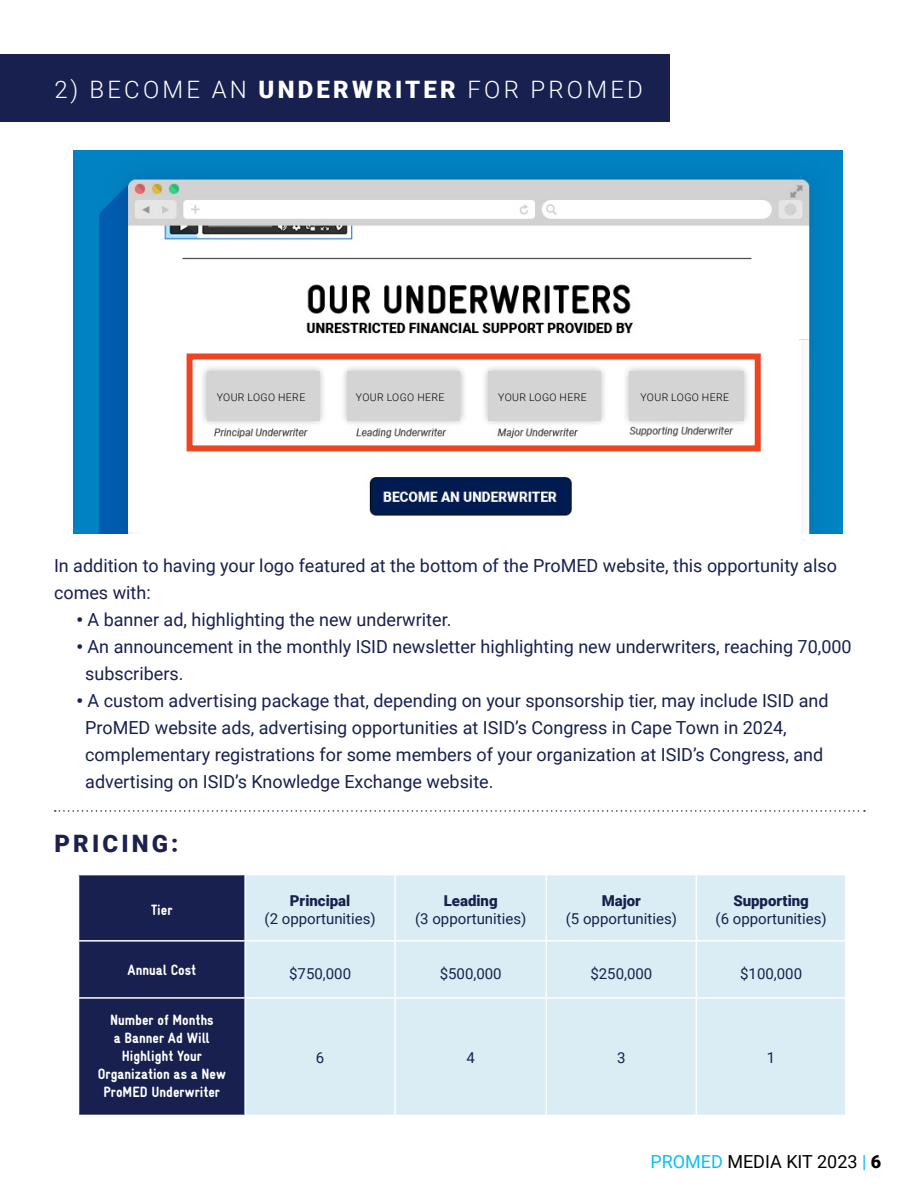
<style>
.page{position:relative;width:918px;height:1188px;background:#fff}
.page>*{position:absolute;margin:0;border:0;box-sizing:border-box;transform-origin:0 0}
.t1{font:300 24px "Roboto";letter-spacing:.135em;color:#fff}
.t2{font:900 24px "Roboto";letter-spacing:.135em;color:#1c214e}
.t3{font:18px/27px "Roboto";color:#17204e}
.t4{font:18px "Roboto";color:#000}
.t5{font:15px "Roboto";color:#17204e}
.t6{font:900 15px/18px "Gravur Condensed Pro";color:#fff;text-align:center}
.t7{font:900 15px "Roboto";color:#17204e}
.t8{font:300 10.5px "Roboto";letter-spacing:.035em;color:#000}
.s1{font-weight:900}
.s2{color:#0bc0f1}
</style>
<div class="page">
<div style="left:79px;top:875px;width:166px;height:66px;background:#17204e"></div>
<div style="left:245px;top:875px;width:150px;height:66px;background:#daedf4"></div>
<div style="left:396px;top:875px;width:449px;height:65px;background:#daedf4"></div>
<div style="left:79px;top:942px;width:165px;height:173px;background:#17204e"></div>
<div style="left:246px;top:942px;width:599px;height:173px;background:#daedf4"></div>
<hr style="left:244px;top:875px;width:2px;height:65px;background:#fff">
<hr style="left:78px;top:940px;width:167px;height:2px;background:#fff">
<hr style="left:245px;top:940px;width:150px;height:2px;background:#fff">
<hr style="left:394px;top:875px;width:2px;height:65px;background:#fff">
<hr style="left:546px;top:875px;width:1px;height:65px;background:#fff">
<hr style="left:696px;top:875px;width:1px;height:65px;background:#fff">
<hr style="left:546px;top:942px;width:1px;height:55px;background:#fff">
<hr style="left:696px;top:942px;width:1px;height:55px;background:#fff">
<hr style="left:546px;top:999px;width:1px;height:116px;background:#fff">
<hr style="left:696px;top:999px;width:1px;height:116px;background:#fff">
<hr style="left:394px;top:942px;width:2px;height:55px;background:#fff">
<hr style="left:394px;top:999px;width:2px;height:116px;background:#fff">
<hr style="left:78px;top:997px;width:167px;height:2px;background:#fff">
<hr style="left:245px;top:997px;width:150px;height:2px;background:#fff">
<hr style="left:395px;top:997px;width:151px;height:2px;background:#fff">
<hr style="left:546px;top:997px;width:150px;height:2px;background:#fff">
<hr style="left:696px;top:997px;width:151px;height:2px;background:#fff">
<svg style="left:55px;top:810px;width:810px;height:2px"></svg>
<img style="left:74px;top:151px;width:769px;height:383px">
<div style="left:199px;top:363px;width:128px;height:65px;background:#000;opacity:.3"></div>
<div style="left:207px;top:371px;width:112px;height:49px;background:#d4d4d4"></div>
<div style="left:340px;top:363px;width:128px;height:65px;background:#000;opacity:.3"></div>
<div style="left:348px;top:371px;width:112px;height:49px;background:#d4d4d4"></div>
<div style="left:480px;top:363px;width:128px;height:65px;background:#000;opacity:.3"></div>
<div style="left:488px;top:371px;width:113px;height:49px;background:#d4d4d4"></div>
<div style="left:622px;top:363px;width:130px;height:65px;background:#000;opacity:.3"></div>
<div style="left:629px;top:371px;width:115px;height:49px;background:#d4d4d4"></div>
<div style="left:187px;top:353px;width:574px;height:98px;border:6px solid #ed4524"></div>
<div style="left:0;top:54px;width:670px;height:68px;background:#17204e"></div>
<h1 class="t1" style="left:54px;top:72px;width:590px">2) BECOME AN <span class="s1">UNDERWRITER</span> FOR PROMED</h1>
<p class="t8" style="left:217px;top:390px;width:90px">YOUR LOGO HERE</p>
<p class="t8" style="left:356px;top:390px;width:90px">YOUR LOGO HERE</p>
<p class="t8" style="left:498px;top:390px;width:90px">YOUR LOGO HERE</p>
<p class="t8" style="left:640px;top:390px;width:90px">YOUR LOGO HERE</p>
<p class="t3" style="left:54px;top:551px;width:784px">In addition to having your logo featured at the bottom of the ProMED website, this opportunity also comes with:</p>
<p class="t3" style="left:76px;top:605px;width:377px"><span class="s1">•</span> A banner ad, highlighting the new underwriter.</p>
<p class="t3" style="left:85px;top:632px;width:768px;text-indent:-9px"><span class="s1">•</span> An announcement in the monthly ISID newsletter highlighting new underwriters, reaching 70,000 subscribers.</p>
<p class="t3" style="left:85px;top:686px;width:745px;text-indent:-9px"><span class="s1">•</span> A custom advertising package that, depending on your sponsorship tier, may include ISID and ProMED website ads, advertising opportunities at ISID’s Congress in Cape Town in 2024, complementary registrations for some members of your organization at ISID’s Congress, and advertising on ISID’s Knowledge Exchange website.</p>
<h1 class="t2" style="left:54px;top:826px;width:125px">PRICING:</h1>
<p class="t6" style="left:151px;top:901px;width:23px">Tier</p>
<p class="t7" style="left:290px;top:890px;width:62px">Principal</p>
<p class="t5" style="left:265px;top:908px;width:113px">(2 opportunities)</p>
<p class="t7" style="left:444px;top:890px;width:55px">Leading</p>
<p class="t5" style="left:415px;top:908px;width:113px">(3 opportunities)</p>
<p class="t7" style="left:602px;top:890px;width:41px">Major</p>
<p class="t5" style="left:566px;top:908px;width:113px">(5 opportunities)</p>
<p class="t7" style="left:733px;top:890px;width:77px">Supporting</p>
<p class="t5" style="left:716px;top:908px;width:113px">(6 opportunities)</p>
<p class="t6" style="left:128px;top:961px;width:70px">Annual Cost</p>
<p class="t5" style="left:289px;top:963px;width:63px">$750,000</p>
<p class="t5" style="left:440px;top:963px;width:63px">$500,000</p>
<p class="t5" style="left:590px;top:963px;width:63px">$250,000</p>
<p class="t5" style="left:740px;top:963px;width:63px">$100,000</p>
<p class="t6" style="left:98px;top:1011px;width:130px">Number of Months<br>a Banner Ad Will<br>Highlight Your<br>Organization as a New<br>ProMED Underwriter</p>
<p class="t5" style="left:316px;top:1047px;width:10px">6</p>
<p class="t5" style="left:466px;top:1047px;width:10px">4</p>
<p class="t5" style="left:617px;top:1047px;width:10px">3</p>
<p class="t5" style="left:767px;top:1047px;width:10px">1</p>
<p class="t4" style="left:650px;top:1149px;width:232px"><span class="s2">PROMED</span> MEDIA KIT 2023 <span class="s2">|</span> <span class="s1">6</span></p>
</div>
